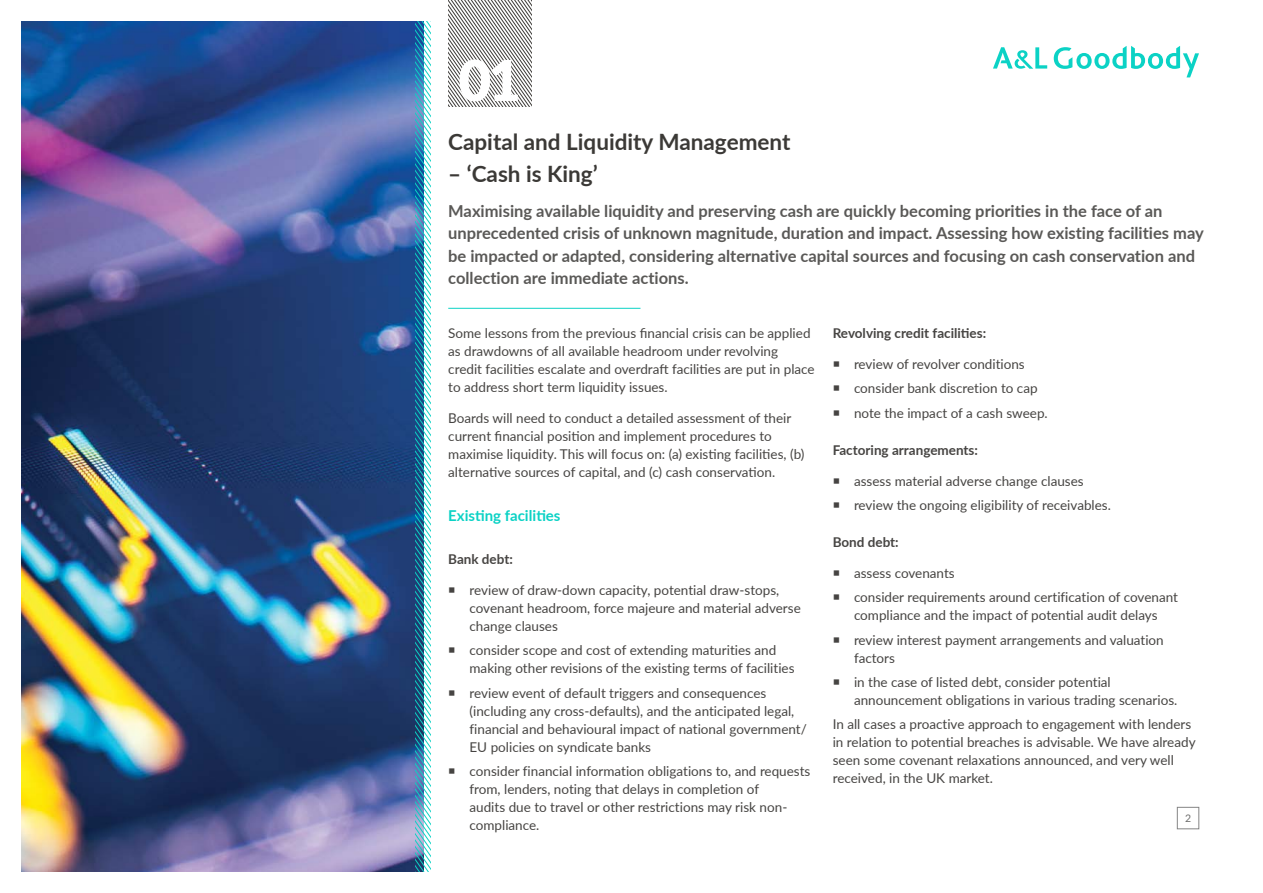
<style>
.page{position:relative;width:1263px;height:893px;background:#fff}
.page>*{position:absolute;margin:0;border:0;box-sizing:border-box;transform-origin:0 0}
.t1{font:900 56.25px "Lato";color:#fff}
.t2{font:700 22.5px "Lato";color:#3b3936}
.t3{font:700 16.5px/22.5px "Lato";color:#5a5957}
.t4{font:700 15px "Lato";color:#0bd2c5}
.t5{font:13.5px/18px "Lato";color:#464442}
.t6{font:700 13.5px "Lato";color:#464442}
.t7{font:10.5px "Lato";color:#6f6f6e}
</style>
<div class="page">
<div style="left:1177px;top:807px;width:22px;height:22px;border:1px solid #858585"></div>
<img style="left:21px;top:21px;width:394px;height:851px">
<svg style="left:415px;top:21px;width:16px;height:851px"></svg>
<svg style="left:448px;top:0;width:83px;height:107px"></svg>
<hr style="left:448px;top:308px;width:192px;height:1px;background:#0bd2c5">
<svg style="left:993px;top:47px;width:54px;height:22px"></svg>
<svg style="left:1054px;top:46px;width:145px;height:31px"></svg>
<h1 class="t1" style="left:458px;top:38px;width:64px">01</h1>
<h2 class="t2" style="left:448px;top:125px;width:344px">Capital and Liquidity Management</h2>
<h2 class="t2" style="left:448px;top:157px;width:151px">– ‘Cash is King’</h2>
<p class="t3" style="left:448px;top:199px;width:757px">Maximising available liquidity and preserving cash are quickly becoming priorities in the face of an unprecedented crisis of unknown magnitude, duration and impact. Assessing how existing facilities may be impacted or adapted, considering alternative capital sources and focusing on cash conservation and collection are immediate actions.</p>
<p class="t5" style="left:448px;top:324px;width:368px">Some lessons from the previous financial crisis can be applied as drawdowns of all available headroom under revolving credit facilities escalate and overdraft facilities are put in place to address short term liquidity issues.</p>
<p class="t5" style="left:448px;top:409px;width:358px">Boards will need to conduct a detailed assessment of their current financial position and implement procedures to maximise liquidity. This will focus on: (a) existing facilities, (b) alternative sources of capital, and (c) cash conservation.</p>
<p class="t4" style="left:448px;top:504px;width:114px">Existing facilities</p>
<p class="t6" style="left:448px;top:549px;width:66px">Bank debt:</p>
<p class="t5" style="left:469px;top:580px;width:333px">review of draw-down capacity, potential draw-stops, covenant headroom, force majeure and material adverse change clauses</p>
<p class="t5" style="left:469px;top:641px;width:327px">consider scope and cost of extending maturities and making other revisions of the existing terms of facilities</p>
<p class="t5" style="left:469px;top:683px;width:339px">review event of default triggers and consequences (including any cross-defaults), and the anticipated legal, financial and behavioural impact of national government/ EU policies on syndicate banks</p>
<p class="t5" style="left:469px;top:761px;width:342px">consider financial information obligations to, and requests from, lenders, noting that delays in completion of<br>audits due to travel or other restrictions may risk non&shy;compliance.</p>
<p class="t6" style="left:833px;top:323px;width:155px">Revolving credit facilities:</p>
<p class="t5" style="left:854px;top:351px;width:195px;line-height:24.5px">review of revolver conditions consider bank discretion to cap note the impact of a cash sweep.</p>
<p class="t6" style="left:833px;top:440px;width:147px">Factoring arrangements:</p>
<p class="t5" style="left:854px;top:468px;width:258px;line-height:24.5px">assess material adverse change clauses review the ongoing eligibility of receivables.</p>
<p class="t6" style="left:833px;top:532px;width:68px">Bond debt:</p>
<p class="t5" style="left:854px;top:560px;width:325px;line-height:24.5px">assess covenants<br>consider requirements around certification of covenant</p>
<p class="t5" style="left:854px;top:603px;width:311px;line-height:24.5px">compliance and the impact of potential audit delays review interest payment arrangements and valuation</p>
<p class="t5" style="left:854px;top:645px;width:258px;line-height:24.5px">factors<br>in the case of listed debt, consider potential</p>
<p class="t5" style="left:833px;top:687px;width:360px;line-height:24.5px;text-align:center">announcement obligations in various trading scenarios.<br>In all cases a proactive approach to engagement with lenders</p>
<p class="t5" style="left:833px;top:733px;width:364px">in relation to potential breaches is advisable. We have already seen some covenant relaxations announced, and very well received, in the UK market.</p>
<p class="t7" style="left:1185px;top:811px;width:8px">2</p>
</div>
